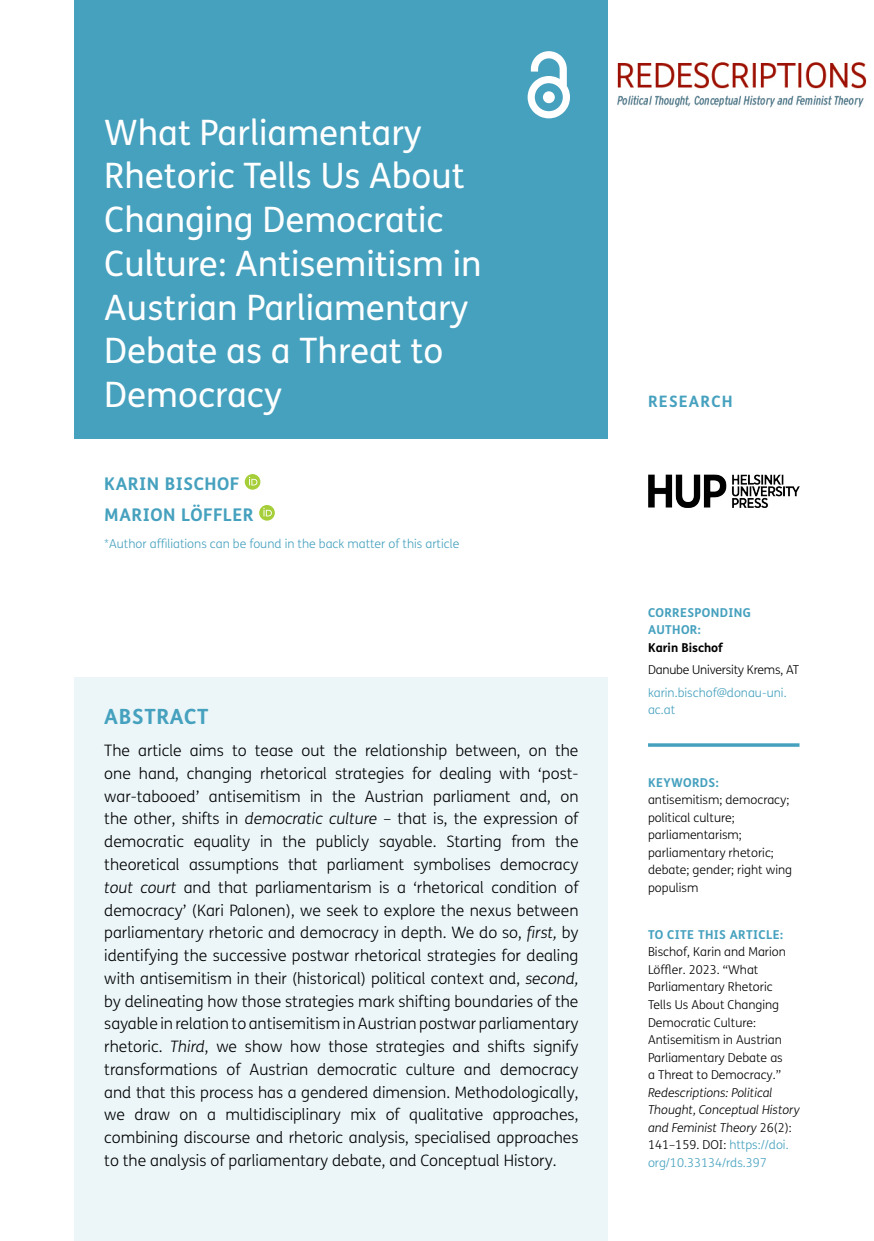
<style>
.page{position:relative;width:874px;height:1241px;background:#fff}
.page>*{position:absolute;margin:0;border:0;box-sizing:border-box;transform-origin:0 0}
.Article_Title{font:35px/43.8px "FS Me";color:#fff}
.t1{font:700 21px "FS Me";letter-spacing:.03em;color:#46a1be}
.Cover_Authors{font:700 17.5px "FS Me";letter-spacing:.03em;color:#46a1be}
.Abstract_Copy{font:300 15.75px/22.8px "FS Me";color:#000;text-align:justify}
.t2{font:700 15.75px "FS Me";letter-spacing:.075em;color:#46a1be}
.t3{font:300 12.25px/17.5px "FS Me";color:#000}
.t4{font:italic 300 12.25px/17.5px "FS Me";color:#000}
.t5{font:300 12.25px/17.5px "FS Me";color:#46a1be}
.t6{font:700 12.25px/17.5px "FS Me";letter-spacing:.025em;color:#46a1be}
.t7{font:700 12.25px "FS Me";color:#000}
.s1{font-style:italic}
.s2{font-style:normal}
.s3{font-style:normal;color:#46a1be}
</style>
<div class="page">
<div style="left:74px;top:0;width:534px;height:438px;background:#46a1be"></div>
<svg style="left:527px;top:51px;width:42px;height:67px"></svg>
<img style="left:648px;top:474px;width:151px;height:33px">
<img style="left:617px;top:62px;width:248px;height:46px">
<hr style="left:647px;top:743px;width:152px;height:3px;background:#46a1be">
<div style="left:74px;top:677px;width:534px;height:563px;background:#ecf6f9"></div>
<div style="left:245px;top:474px;width:15px;height:15px;background:#a6ce39;border-radius:50%"></div>
<svg style="left:249px;top:477px;width:8px;height:8px"></svg>
<svg style="left:259px;top:505px;width:16px;height:15px"></svg>
<svg style="left:263px;top:508px;width:9px;height:8px"></svg>
<h1 class="Article_Title" style="left:104px;top:111px;width:379px">What Parliamentary<br>Rhetoric Tells Us About<br>Changing Democratic<br>Culture: Antisemitism in<br>Austrian Parliamentary<br>Debate as a Threat to<br>Democracy</h1>
<p class="Cover_Authors" style="left:104px;top:472px;width:136px">KARIN BISCHOF</p>
<p class="Cover_Authors" style="left:104px;top:503px;width:151px">MARION LÖFFLER</p>
<p class="t5" style="left:104px;top:535px;width:356px">*Author affiliations can be found in the back matter of this article</p>
<h1 class="t1" style="left:104px;top:702px;width:106px">ABSTRACT</h1>
<p class="Abstract_Copy" style="left:104px;top:739px;width:475px">The article aims to tease out the relationship between, on the one hand, changing rhetorical strategies for dealing with ‘post&shy;war-tabooed’ antisemitism in the Austrian parliament and, on the other, shifts in <span class="s1">democratic culture</span> – that is, the expression of democratic equality in the publicly sayable. Starting from the theoretical assumptions that parliament symbolises democracy</p>
<p class="Abstract_Copy" style="left:104px;top:876px;width:475px"><span class="s1">tout court</span> and that parliamentarism is a ‘rhetorical condition of democracy’ (Kari Palonen), we seek to explore the nexus between parliamentary rhetoric and democracy in depth. We do so, <span class="s1">first,</span> by identifying the successive postwar rhetorical strategies for dealing with antisemitism in their (historical) political context and, <span class="s1">second, </span>by delineating how those strategies mark shifting boundaries of the sayable in relation to antisemitism in Austrian postwar parliamentary rhetoric. <span class="s1">Third</span>, we show how those strategies and shifts signify transformations of Austrian democratic culture and democracy and that this process has a gendered dimension. Methodologically, we draw on a multidisciplinary mix of qualitative approaches, combining discourse and rhetoric analysis, specialised approaches to the analysis of parliamentary debate, and Conceptual History.</p>
<p class="t2" style="left:647px;top:391px;width:86px">RESEARCH</p>
<p class="t6" style="left:647px;top:603px;width:104px">CORRESPONDING<br>AUTHOR:</p>
<p class="t7" style="left:647px;top:640px;width:76px">Karin Bischof</p>
<p class="t3" style="left:647px;top:661px;width:153px">Danube University Krems, AT</p>
<p class="t5" style="left:647px;top:684px;width:140px">karin.bischof@donau-uni. ac.at</p>
<p class="t6" style="left:647px;top:773px;width:72px">KEYWORDS:</p>
<p class="t3" style="left:647px;top:791px;width:145px">antisemitism; democracy; political culture; parliamentarism; parliamentary rhetoric; debate; gender; right wing populism</p>
<p class="t6" style="left:647px;top:925px;width:136px">TO CITE THIS ARTICLE:</p>
<p class="t3" style="left:647px;top:943px;width:139px">Bischof, Karin and Marion<br>Löffler. 2023. “What<br>Parliamentary Rhetoric<br>Tells Us About Changing<br>Democratic Culture:<br>Antisemitism in Austrian<br>Parliamentary Debate as a Threat to Democracy.”</p>
<p class="t4" style="left:647px;top:1083px;width:153px">Redescriptions: Political<br>Thought, Conceptual History and Feminist Theory <span class="s2">26(2):<br>141–159. DOI:</span> <span class="s3">https://doi. org/10.33134/rds.397</span></p>
</div>
